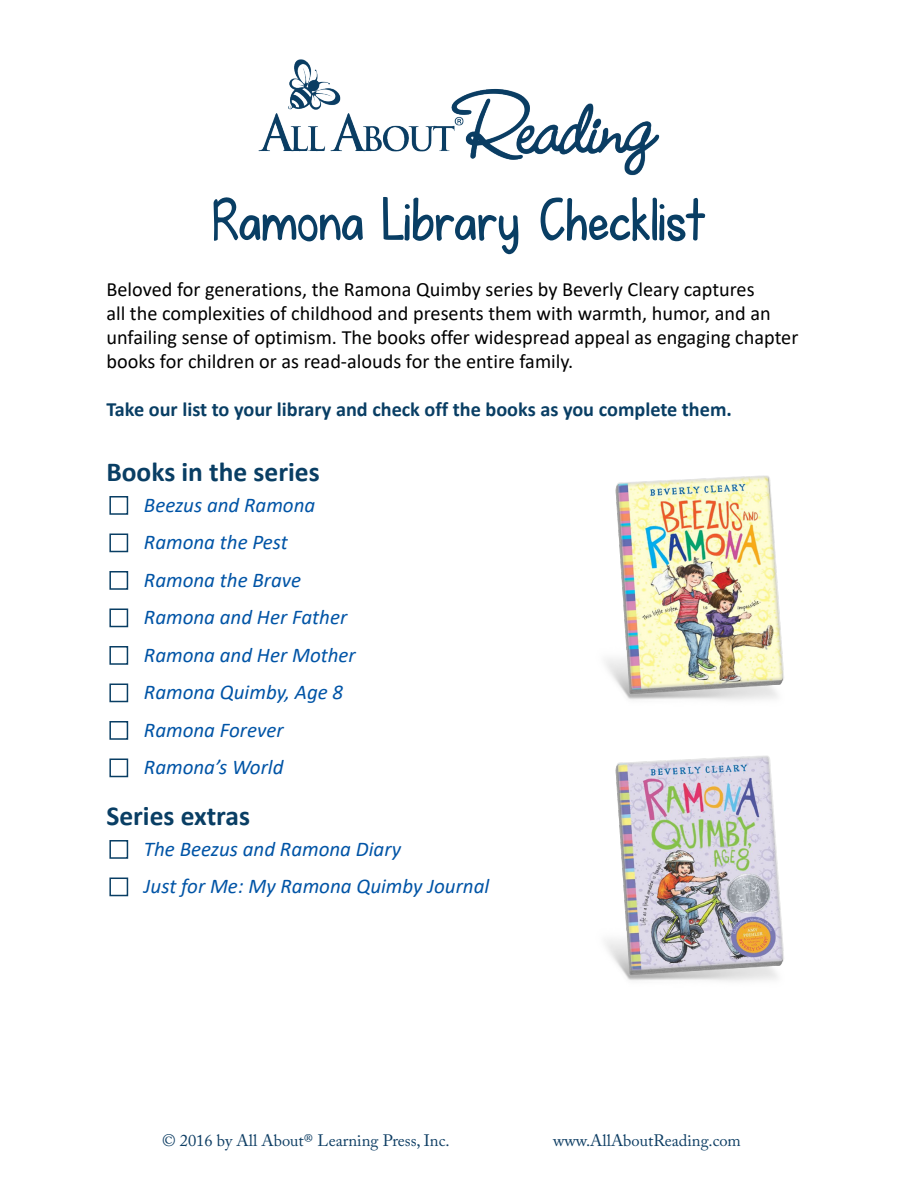
<style>
.page{position:relative;width:918px;height:1188px;background:#fff}
.page>*{position:absolute;margin:0;border:0;box-sizing:border-box;transform-origin:0 0}
.t1{font:60px "KG Fall For You AAL Pmod Bold";color:#093e64}
.Paragraph_Style_2{font:700 27.45px "Calibri";color:#093e64}
.t2{font:italic 21px "Calibri";color:#0054a6}
.t3{font:20.25px/24px "Calibri";color:#000}
.t4{font:700 20.25px "Calibri";color:#093e64}
.t5{font:16.5px "Adobe Caslon Pro";color:#0e3e64}
</style>
<div class="page">
<img style="left:258px;top:59px;width:402px;height:117px">
<div style="left:109px;top:496px;width:19px;height:19px;border:2px solid #093e64"></div>
<div style="left:109px;top:534px;width:19px;height:18px;border:2px solid #093e64"></div>
<div style="left:109px;top:571px;width:19px;height:19px;border:2px solid #093e64"></div>
<div style="left:109px;top:609px;width:19px;height:18px;border:2px solid #093e64"></div>
<div style="left:109px;top:646px;width:19px;height:19px;border:2px solid #093e64"></div>
<div style="left:109px;top:684px;width:19px;height:18px;border:2px solid #093e64"></div>
<div style="left:109px;top:721px;width:19px;height:19px;border:2px solid #093e64"></div>
<div style="left:109px;top:759px;width:19px;height:18px;border:2px solid #093e64"></div>
<div style="left:109px;top:840px;width:19px;height:19px;border:2px solid #093e64"></div>
<div style="left:109px;top:878px;width:19px;height:18px;border:2px solid #093e64"></div>
<img style="left:606px;top:475px;width:178px;height:225px">
<img style="left:605px;top:755px;width:179px;height:226px">
<p class="t1" style="left:213px;top:183px;width:493px">Ramona Library Checklist</p>
<p class="t3" style="left:106px;top:277px;width:693px">Beloved for generations, the Ramona Quimby series by Beverly Cleary captures<br>all the complexities of childhood and presents them with warmth, humor, and an unfailing sense of optimism. The books offer widespread appeal as engaging chapter books for children or as read-alouds for the entire family.</p>
<p class="t4" style="left:106px;top:395px;width:627px">Take our list to your library and check off the books as you complete them.</p>
<p class="Paragraph_Style_2" style="left:106px;top:452px;width:215px">Books in the series</p>
<p class="t2" style="left:144px;top:490px;width:173px">Beezus and Ramona</p>
<p class="t2" style="left:144px;top:528px;width:145px">Ramona the Pest</p>
<p class="t2" style="left:144px;top:565px;width:159px">Ramona the Brave</p>
<p class="t2" style="left:144px;top:603px;width:205px">Ramona and Her Father</p>
<p class="t2" style="left:144px;top:640px;width:213px">Ramona and Her Mother</p>
<p class="t2" style="left:144px;top:678px;width:201px">Ramona Quimby, Age 8</p>
<p class="t2" style="left:144px;top:715px;width:141px">Ramona Forever</p>
<p class="t2" style="left:144px;top:753px;width:141px">Ramona’s World</p>
<p class="Paragraph_Style_2" style="left:106px;top:796px;width:145px">Series extras</p>
<p class="t2" style="left:144px;top:834px;width:259px">The Beezus and Ramona Diary</p>
<p class="t2" style="left:144px;top:872px;width:347px">Just for Me: My Ramona Quimby Journal</p>
<p class="t5" style="left:162px;top:1131px;width:289px">© 2016 by All About® Learning Press, Inc.</p>
<p class="t5" style="left:553px;top:1131px;width:189px">www.AllAboutReading.com</p>
</div>
